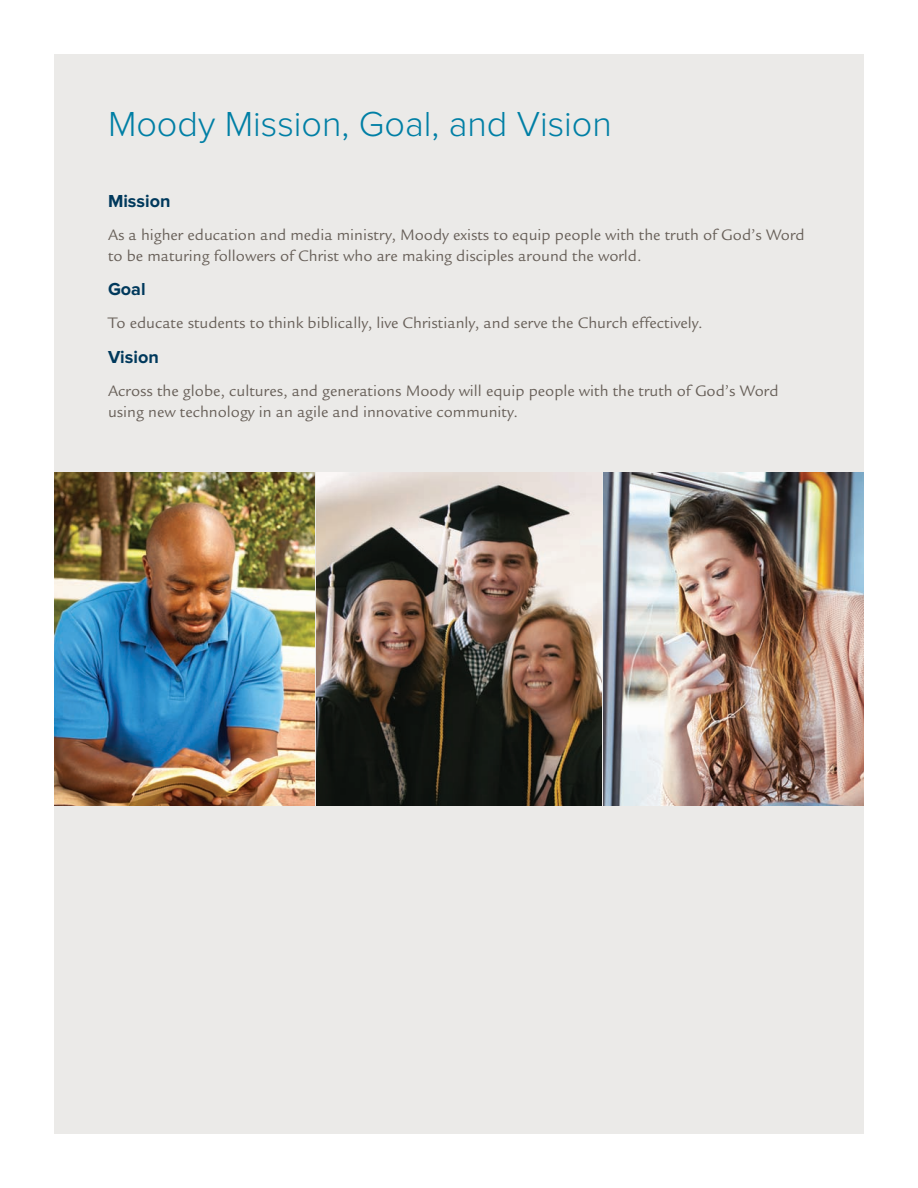
<style>
.page{position:relative;width:918px;height:1188px;background:#fff}
.page>*{position:absolute;margin:0;border:0;box-sizing:border-box;transform-origin:0 0}
.B_Head{font:300 36px "Proxima Nova";color:#007fa5}
.C_Head{font:700 18px "Proxima Nova";color:#00395c}
.Body{font:16.5px/21px "Legacy Sans Std";color:#686059}
</style>
<div class="page">
<div style="left:54px;top:54px;width:810px;height:1080px;background:#ebeae8"></div>
<img style="left:54px;top:472px;width:810px;height:334px">
<p class="B_Head" style="left:108px;top:104px;width:505px">Moody Mission, Goal, and Vision</p>
<p class="C_Head" style="left:108px;top:191px;width:64px">Mission</p>
<p class="Body" style="left:108px;top:224px;width:698px">As a higher education and media ministry, Moody exists to equip people with the truth of God’s Word to be maturing followers of Christ who are making disciples around the world.</p>
<p class="C_Head" style="left:108px;top:279px;width:39px">Goal</p>
<p class="Body" style="left:108px;top:313px;width:596px">To educate students to think biblically, live Christianly, and serve the Church effectively.</p>
<p class="C_Head" style="left:108px;top:347px;width:52px">Vision</p>
<p class="Body" style="left:108px;top:380px;width:672px">Across the globe, cultures, and generations Moody will equip people with the truth of God’s Word using new technology in an agile and innovative community.</p>
</div>
